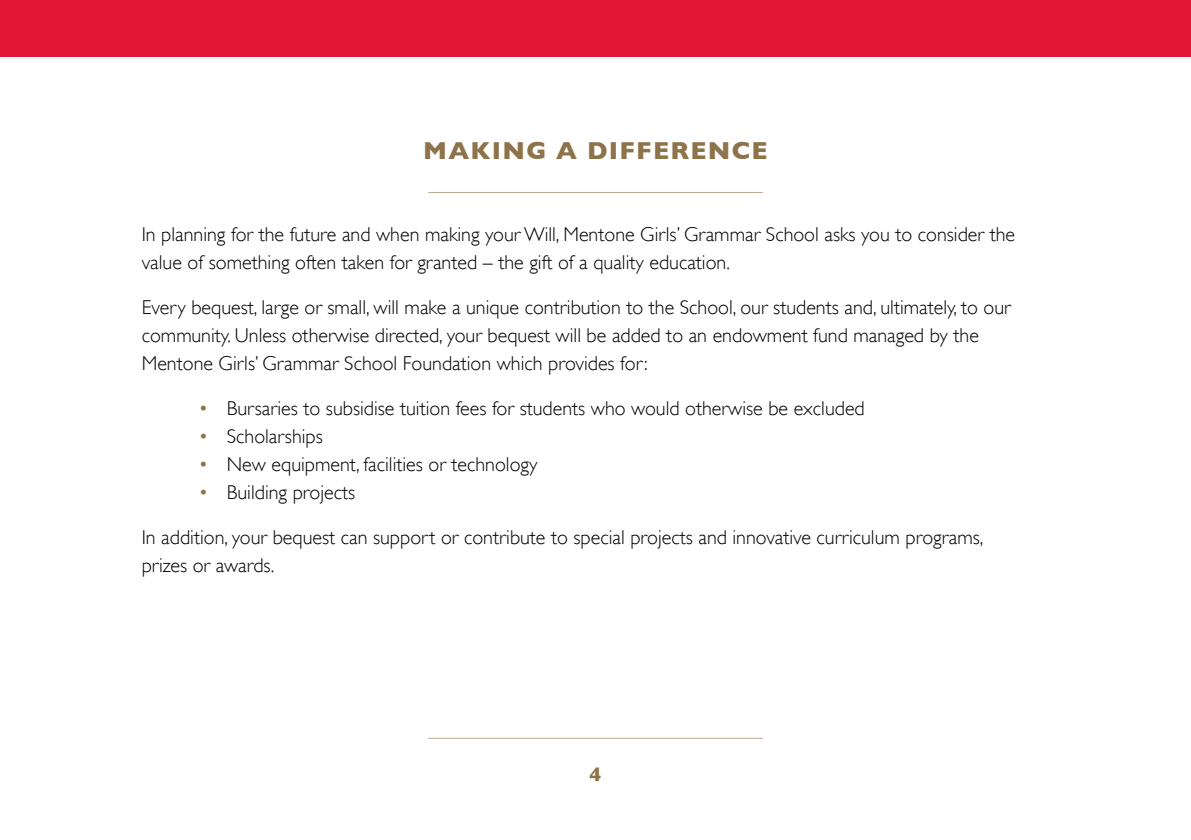
<style>
.page{position:relative;width:1191px;height:840px;background:#fff}
.page>*{position:absolute;margin:0;border:0;box-sizing:border-box;transform-origin:0 0}
.t1{font:700 25px "Gill Sans";letter-spacing:.05em;color:#8e734a}
.t2{font:300 20px/28px "Gill Sans";color:#000}
.t3{font:700 20px "Gill Sans";color:#8e734a}
.s1{color:#8e734a}
</style>
<div class="page">
<div style="left:0;top:0;width:1191px;height:57px;background:#e31837"></div>
<hr style="left:428px;top:192px;width:335px;height:1px;background:#bdac93">
<hr style="left:428px;top:737px;width:335px;height:1px;background:#bdac93">
<p class="t1" style="left:423px;top:136px;width:346px">MAKING A DIFFERENCE</p>
<p class="t2" style="left:142px;top:219px;width:875px">In planning for the future and when making your Will, Mentone Girls’ Grammar School asks you to consider the value of something often taken for granted – the gift of a quality education.</p>
<p class="t2" style="left:142px;top:292px;width:870px">Every bequest, large or small, will make a unique contribution to the School, our students and, ultimately, to our community. Unless otherwise directed, your bequest will be added to an endowment fund managed by the<br>Mentone Girls’ Grammar School Foundation which provides for:</p>
<p class="t2" style="left:198px;top:393px;width:668px"><span class="s1">•</span> Bursaries to subsidise tuition fees for students who would otherwise be excluded</p>
<p class="t2" style="left:198px;top:421px;width:126px"><span class="s1">•</span> Scholarships</p>
<p class="t2" style="left:198px;top:449px;width:340px"><span class="s1">•</span> New equipment, facilities or technology</p>
<p class="t2" style="left:198px;top:477px;width:158px"><span class="s1">•</span> Building projects</p>
<p class="t2" style="left:142px;top:522px;width:843px">In addition, your bequest can support or contribute to special projects and innovative curriculum programs, prizes or awards.</p>
<p class="t3" style="left:589px;top:762px;width:13px">4</p>
</div>
